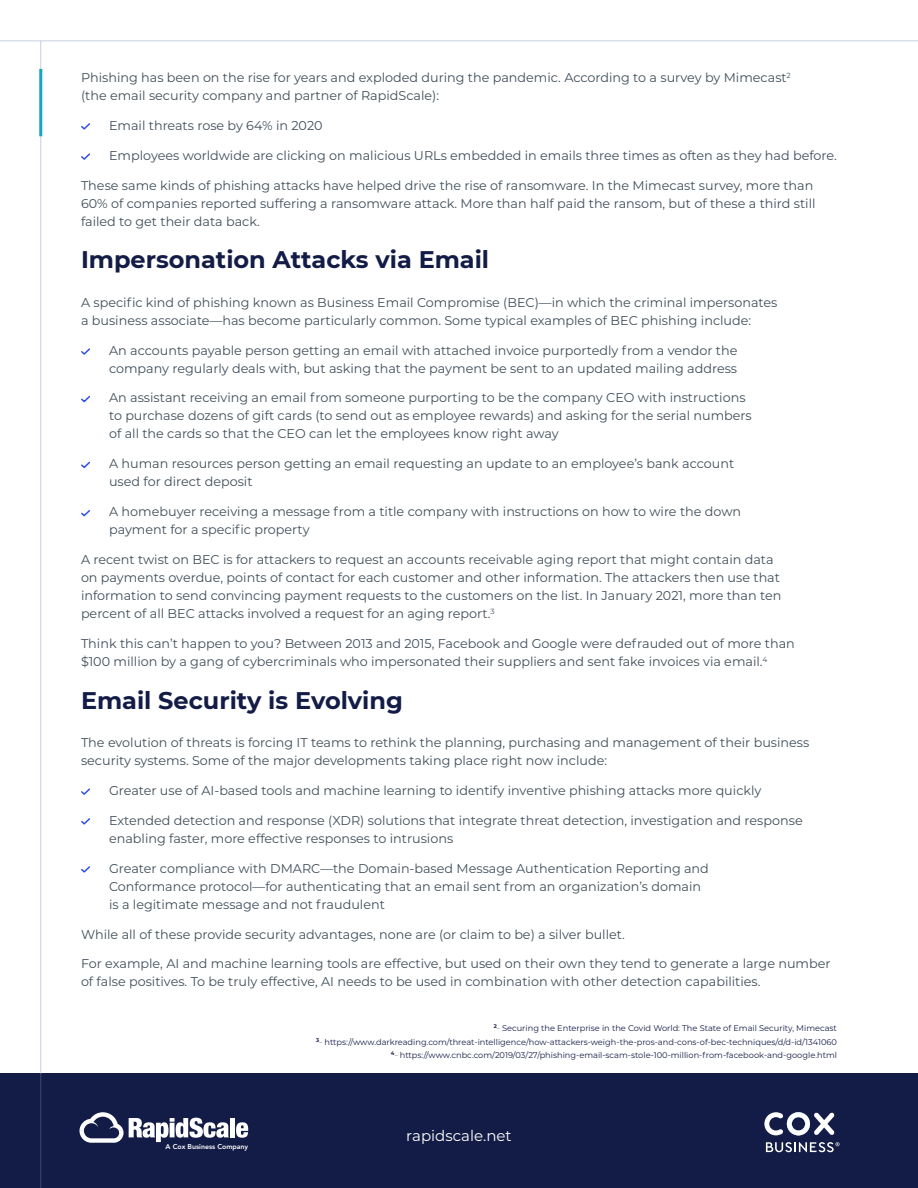
<style>
.page{position:relative;width:918px;height:1188px;background:#fff}
.page>*{position:absolute;margin:0;border:0;box-sizing:border-box;transform-origin:0 0}
.t1{font:700 24px "Montserrat";color:#131c46}
.t2{font:15px "Montserrat";color:#fff}
.t3{font:12.75px/18px "Montserrat";color:#404e5a}
.t4{font:8.25px/13.5px "Montserrat";color:#131c46;text-align:right}
.t5{font:800 7.05px "Avenir LT Std";color:#fff}
</style>
<div class="page">
<div style="left:0;top:1074px;width:918px;height:114px;background:#131c46"></div>
<hr style="left:0;top:40px;width:918px;height:1px;background:#c6cfdf">
<hr style="left:40px;top:41px;width:1px;height:1033px;background:#c6cfdf">
<hr style="left:40px;top:1074px;width:1px;height:114px;background:#42496b">
<hr style="left:39px;top:69px;width:3px;height:67px;background:#11a9bc">
<svg style="left:764px;top:1112px;width:71px;height:23px"></svg>
<svg style="left:766px;top:1142px;width:74px;height:10px"></svg>
<svg style="left:81px;top:123px;width:9px;height:7px"></svg>
<svg style="left:81px;top:348px;width:9px;height:7px"></svg>
<svg style="left:81px;top:396px;width:9px;height:7px"></svg>
<svg style="left:81px;top:461px;width:9px;height:8px"></svg>
<svg style="left:81px;top:510px;width:9px;height:7px"></svg>
<svg style="left:81px;top:818px;width:9px;height:7px"></svg>
<svg style="left:81px;top:788px;width:9px;height:7px"></svg>
<svg style="left:81px;top:866px;width:9px;height:7px"></svg>
<svg style="left:81px;top:153px;width:9px;height:7px"></svg>
<div style="left:230px;top:1118px;width:5px;height:19px;background:#fff"></div>
<svg style="left:236px;top:1122px;width:12px;height:16px"></svg>
<svg style="left:80px;top:1112px;width:149px;height:31px"></svg>
<p class="t3" style="left:81px;top:68px;width:711px">Phishing has been on the rise for years and exploded during the pandemic. According to a survey by Mimecast<sup>2 </sup>(the email security company and partner of RapidScale):</p>
<p class="t3" style="left:109px;top:116px;width:215px">Email threats rose by 64% in 2020</p>
<p class="t3" style="left:109px;top:146px;width:729px">Employees worldwide are clicking on malicious URLs embedded in emails three times as often as they had before.</p>
<p class="t3" style="left:81px;top:176px;width:736px">These same kinds of phishing attacks have helped drive the rise of ransomware. In the Mimecast survey, more than<br>60% of companies reported suffering a ransomware attack. More than half paid the ransom, but of these a third still failed to get their data back.</p>
<h1 class="t1" style="left:81px;top:243px;width:410px">Impersonation Attacks via Email</h1>
<p class="t3" style="left:81px;top:293px;width:698px">A specific kind of phishing known as Business Email Compromise (BEC)—in which the criminal impersonates a business associate—has become particularly common. Some typical examples of BEC phishing include:</p>
<p class="t3" style="left:109px;top:341px;width:630px">An accounts payable person getting an email with attached invoice purportedly from a vendor the company regularly deals with, but asking that the payment be sent to an updated mailing address</p>
<p class="t3" style="left:109px;top:388px;width:644px">An assistant receiving an email from someone purporting to be the company CEO with instructions to purchase dozens of gift cards (to send out as employee rewards) and asking for the serial numbers of all the cards so that the CEO can let the employees know right away</p>
<p class="t3" style="left:109px;top:454px;width:627px">A human resources person getting an email requesting an update to an employee’s bank account used for direct deposit</p>
<p class="t3" style="left:109px;top:502px;width:634px">A homebuyer receiving a message from a title company with instructions on how to wire the down payment for a specific property</p>
<p class="t3" style="left:81px;top:550px;width:702px">A recent twist on BEC is for attackers to request an accounts receivable aging report that might contain data on payments overdue, points of contact for each customer and other information. The attackers then use that information to send convincing payment requests to the customers on the list. In January 2021, more than ten percent of all BEC attacks involved a request for an aging report.<sup>3</sup></p>
<p class="t3" style="left:81px;top:634px;width:715px">Think this can’t happen to you? Between 2013 and 2015, Facebook and Google were defrauded out of more than $100 million by a gang of cybercriminals who impersonated their suppliers and sent fake invoices via email.<sup>4</sup></p>
<h1 class="t1" style="left:81px;top:683px;width:324px">Email Security is Evolving</h1>
<p class="t3" style="left:81px;top:733px;width:730px">The evolution of threats is forcing IT teams to rethink the planning, purchasing and management of their business security systems. Some of the major developments taking place right now include:</p>
<p class="t3" style="left:109px;top:781px;width:654px">Greater use of AI-based tools and machine learning to identify inventive phishing attacks more quickly</p>
<p class="t3" style="left:109px;top:811px;width:695px">Extended detection and response (XDR) solutions that integrate threat detection, investigation and response enabling faster, more effective responses to intrusions</p>
<p class="t3" style="left:109px;top:859px;width:601px">Greater compliance with DMARC—the Domain-based Message Authentication Reporting and<br>Conformance protocol—for authenticating that an email sent from an organization’s domain is a legitimate message and not fraudulent</p>
<p class="t3" style="left:81px;top:925px;width:545px">While all of these provide security advantages, none are (or claim to be) a silver bullet.</p>
<p class="t3" style="left:81px;top:955px;width:751px">For example, AI and machine learning tools are effective, but used on their own they tend to generate a large number of false positives. To be truly effective, AI needs to be used in combination with other detection capabilities.</p>
<p class="t5" style="left:166px;top:1143px;width:84px">A Cox Business Company</p>
<p class="t4" style="left:316px;top:1022px;width:522px"><sup>2</sup><sup>_</sup> Securing the Enterprise in the Covid World: The State of Email Security, Mimecast<br><sup>3</sup><sup>_</sup> https://www.darkreading.com/threat-intelligence/how-attackers-weigh-the-pros-and-cons-of-bec-techniques/d/d-id/1341060<br><sup>4</sup><sup>_</sup> https://www.cnbc.com/2019/03/27/phishing-email-scam-stole-100-million-from-facebook-and-google.html</p>
<p class="t2" style="left:406px;top:1125px;width:107px">rapidscale.net</p>
</div>
